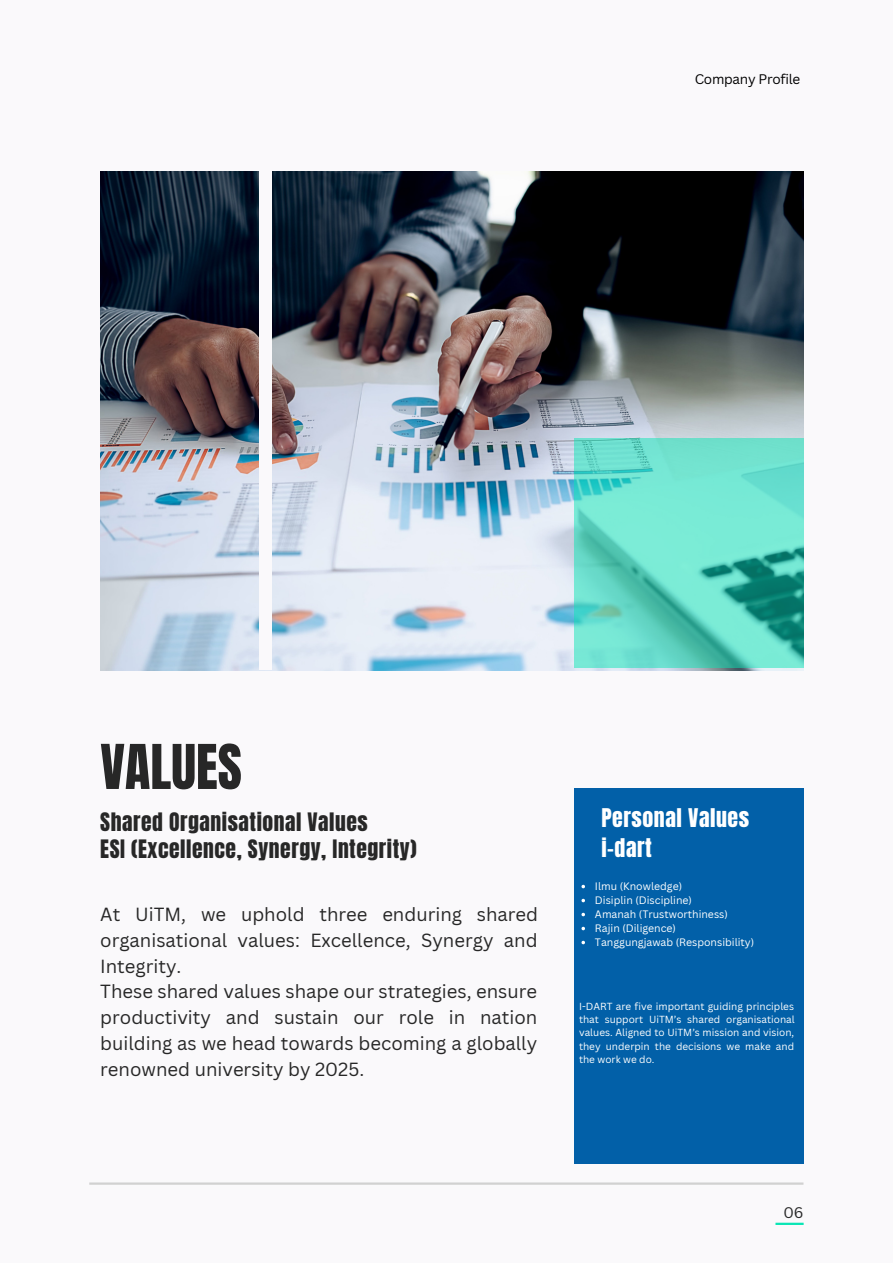
<style>
.page{position:relative;width:893px;height:1264px;background:#fff}
.page>*{position:absolute;margin:0;border:0;box-sizing:border-box;transform-origin:0 0}
.t1{font:52.5px "Anton";color:#272727}
.t2{font:21.9px "Anton";letter-spacing:.025em;color:#fff}
.t3{font:21.6px "Anton";letter-spacing:.025em;color:#272727}
.t4{font:18.45px/25.8px "Canva Sans";color:#272727;text-align:justify}
.t5{font:15px "Canva Sans";color:#272727}
.t6{font:13.5px "Canva Sans";letter-spacing:-.02em;color:#000}
.t7{font:10.5px "Canva Sans";color:#fff}
.t8{font:10.05px/13.4px "Canva Sans";color:#fff;text-align:justify}
</style>
<div class="page">
<div style="left:0;top:0;width:892px;height:1262px;background:#faf9fb"></div>
<img style="left:100px;top:171px;width:703px;height:499px">
<div style="left:573px;top:788px;width:230px;height:374px;background:#0260a8"></div>
<div style="left:260px;top:171px;width:12px;height:499px;background:#faf9fb"></div>
<svg style="left:581px;top:884px;width:4px;height:4px"></svg>
<svg style="left:581px;top:898px;width:4px;height:4px"></svg>
<svg style="left:581px;top:912px;width:4px;height:4px"></svg>
<svg style="left:581px;top:926px;width:4px;height:4px"></svg>
<svg style="left:581px;top:940px;width:4px;height:4px"></svg>
<svg style="left:573px;top:438px;width:230px;height:230px;background:#62d5c3"></svg>
<hr style="left:775px;top:1222px;width:28px;height:2px;background:#09e6b5">
<hr style="left:89px;top:1182px;width:714px;height:2px;background:#d1d1d1">
<p class="t6" style="left:694px;top:70px;width:107px">Company Profile</p>
<p class="t1" style="left:100px;top:729px;width:143px">VALUES</p>
<p class="t3" style="left:100px;top:806px;width:269px">Shared Organisational Values</p>
<p class="t3" style="left:100px;top:833px;width:318px">ESI (Excellence, Synergy, Integrity)</p>
<p class="t4" style="left:100px;top:900px;width:439px">At UiTM, we uphold three enduring shared organisational values: Excellence, Synergy and Integrity.</p>
<p class="t4" style="left:100px;top:978px;width:438px">These shared values shape our strategies, ensure productivity and sustain our role in nation building as we head towards becoming a globally renowned university by 2025.</p>
<p class="t2" style="left:601px;top:802px;width:149px">Personal Values</p>
<p class="t2" style="left:601px;top:831px;width:52px">i-dart</p>
<p class="t7" style="left:595px;top:878px;width:89px">Ilmu (Knowledge)</p>
<p class="t7" style="left:595px;top:892px;width:98px">Disiplin (Discipline)</p>
<p class="t7" style="left:595px;top:906px;width:134px">Amanah (Trustworthiness)</p>
<p class="t7" style="left:595px;top:920px;width:83px">Rajin (Diligence)</p>
<p class="t7" style="left:595px;top:934px;width:161px">Tanggungjawab (Responsibility)</p>
<p class="t8" style="left:579px;top:999px;width:217px">I-DART are five important guiding principles that support UiTM’s shared organisational values. Aligned to UiTM’s mission and vision, they underpin the decisions we make and the work we do.</p>
<p class="t5" style="left:783px;top:1201px;width:21px">06</p>
</div>
